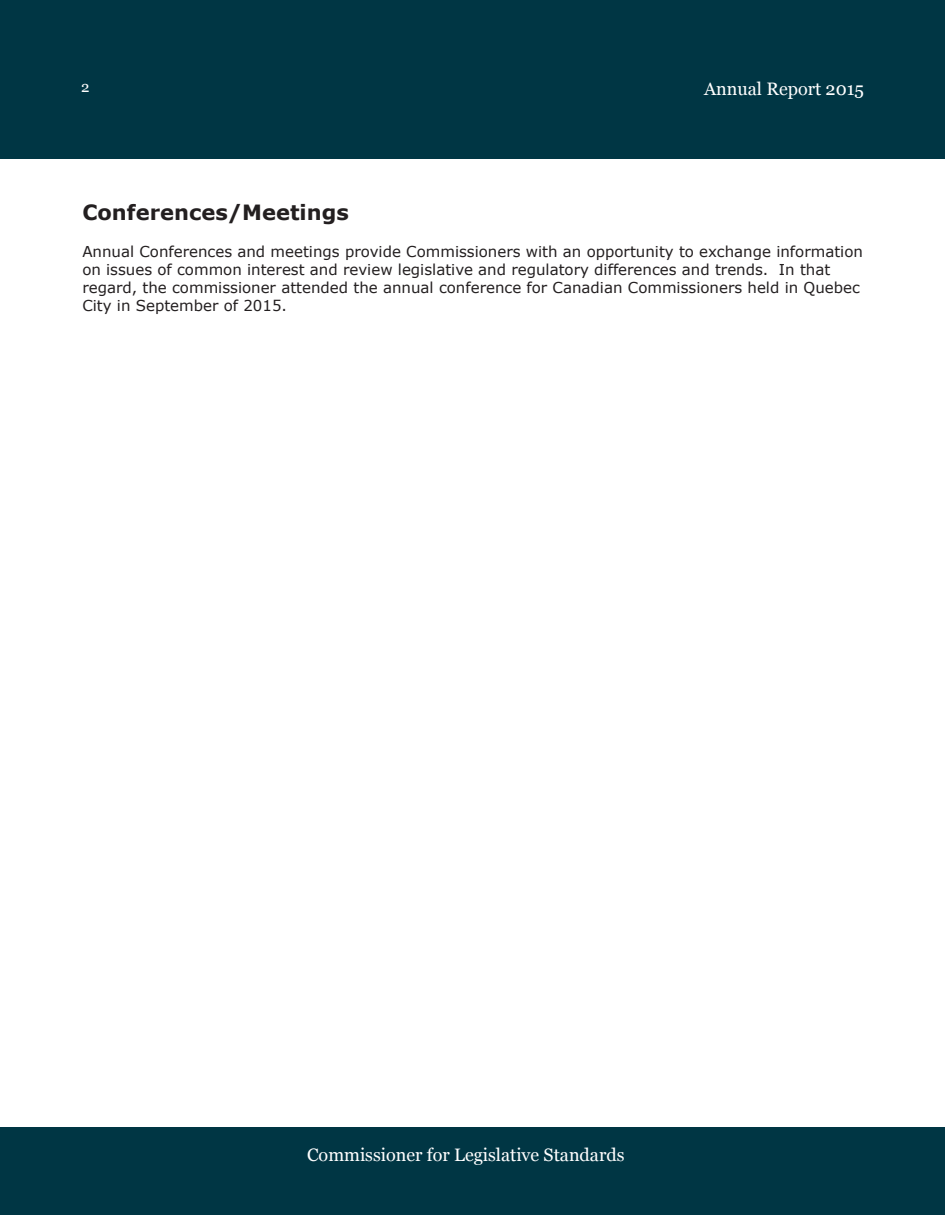
<style>
.page{position:relative;width:945px;height:1215px;background:#fff}
.page>*{position:absolute;margin:0;border:0;box-sizing:border-box;transform-origin:0 0}
.t1{font:700 21px "Verdana";color:#231f20}
.t2{font:18px "Georgia";color:#fff}
.t3{font:15px/18px "Verdana";color:#231f20}
.t4{font:15px "Georgia";color:#fff}
</style>
<div class="page">
<div style="left:0;top:0;width:945px;height:159px;background:#003644"></div>
<div style="left:0;top:1128px;width:945px;height:87px;background:#003644"></div>
<p class="t4" style="left:81px;top:78px;width:10px">2</p>
<p class="t2" style="left:704px;top:78px;width:161px">Annual Report 2015</p>
<p class="t1" style="left:82px;top:197px;width:268px">Conferences/Meetings</p>
<p class="t3" style="left:82px;top:242px;width:782px">Annual Conferences and meetings provide Commissioners with an opportunity to exchange information on issues of common interest and review legislative and regulatory differences and trends. In that regard, the commissioner attended the annual conference for Canadian Commissioners held in Quebec City in September of 2015.</p>
<p class="t2" style="left:307px;top:1144px;width:319px">Commissioner for Legislative Standards</p>
</div>
